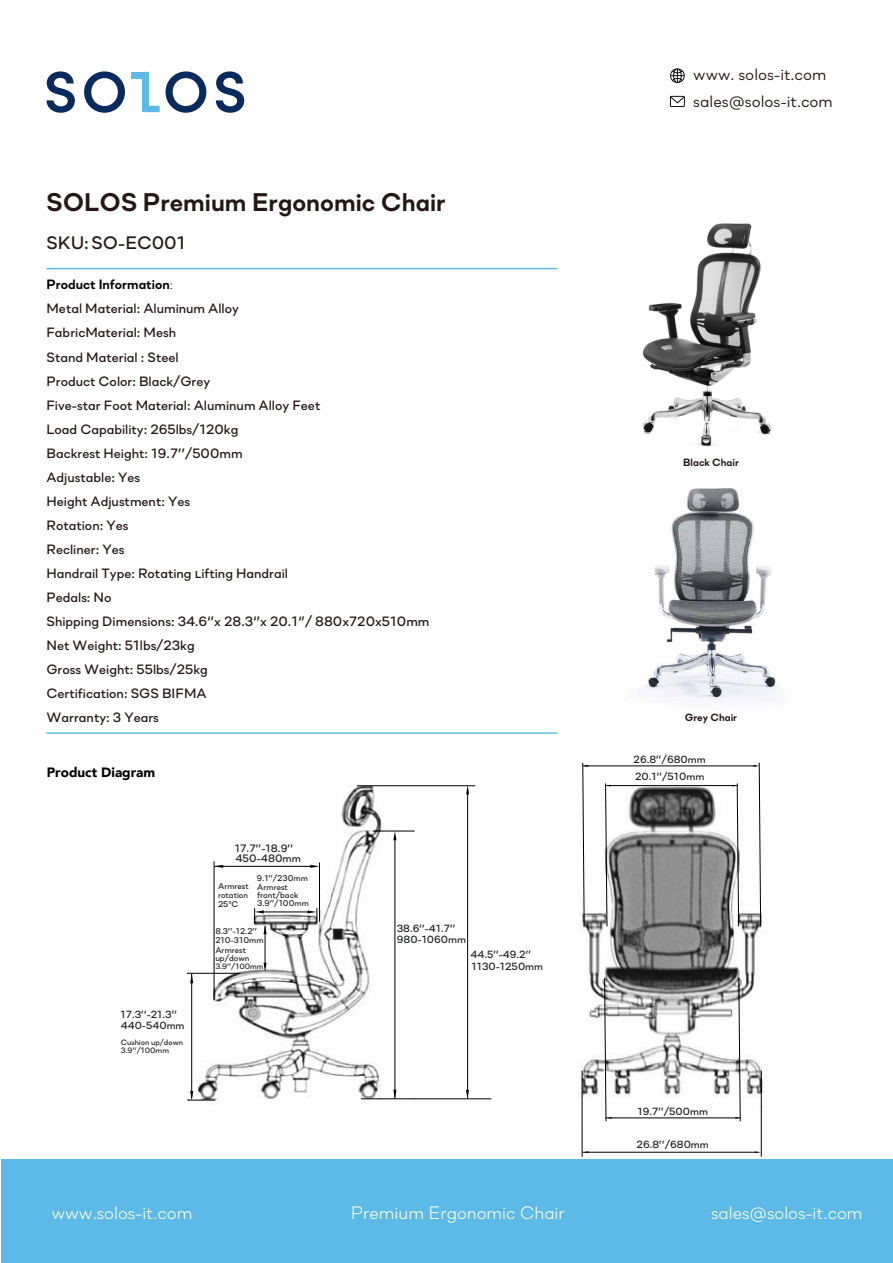
<style>
.page{position:relative;width:893px;height:1263px;background:#fff}
.page>*{position:absolute;margin:0;border:0;box-sizing:border-box;transform-origin:0 0}
.t1{font:700 25.5px "Soin Sans Neue";color:#231815}
.t2{font:300 18px "Soin Sans Neue";color:#fff}
.t3{font:500 18px "Soin Sans Neue";color:#231815}
.t4{font:16.5px/27px "Soin Sans Neue";color:#231815}
.t5{font:500 13.5px/24px "Soin Sans Neue";color:#221714}
.t6{font:900 13.5px "Avenir";color:#030000}
.t7{font:500 10.65px "Soin Sans Neue";color:#1e201f}
.t8{font:700 10.5px "Soin Sans Neue";color:#221714}
.t9{font:500 10.35px "Soin Sans Neue";color:#1e201f}
.t10{font:500 8.4px/7.8px "Soin Sans Neue";color:#1e201f}
.t11{font:500 7.8px/7.8px "Soin Sans Neue";color:#1e201f}
.s1{font-weight:700;color:#050001}
.s2{font-family:"Adobe Song Std";font-weight:300;color:#050001}
</style>
<div class="page">
<svg style="left:46px;top:71px;width:29px;height:42px"></svg>
<svg style="left:84px;top:71px;width:41px;height:42px"></svg>
<svg style="left:216px;top:71px;width:28px;height:42px"></svg>
<svg style="left:142px;top:71px;width:64px;height:42px"></svg>
<div style="left:131px;top:72px;width:18px;height:6px;background:#5dbae6"></div>
<hr style="left:46px;top:268px;width:511px;height:1px;background:#5dbae6">
<hr style="left:46px;top:732px;width:511px;height:2px;background:#5dbae6">
<div style="left:1px;top:1159px;width:892px;height:104px;background:#5dbae6"></div>
<svg style="left:670px;top:96px;width:15px;height:11px"></svg>
<svg style="left:670px;top:68px;width:15px;height:15px"></svg>
<img style="left:183px;top:785px;width:223px;height:320px">
<img style="left:581px;top:783px;width:182px;height:340px">
<hr style="left:361px;top:1098px;width:53px;height:1px;background:#000">
<hr style="left:395px;top:837px;width:1px;height:261px;background:#000">
<hr style="left:414px;top:1098px;width:77px;height:1px;background:#000">
<hr style="left:373px;top:831px;width:41px;height:1px;background:#000">
<hr style="left:191px;top:974px;width:1px;height:124px;background:#000">
<hr style="left:214px;top:862px;width:1px;height:138px;background:#000">
<hr style="left:319px;top:863px;width:1px;height:58px;background:#000">
<hr style="left:265px;top:926px;width:1px;height:40px;background:#000">
<hr style="left:187px;top:973px;width:53px;height:1px;background:#000">
<hr style="left:357px;top:785px;width:118px;height:1px;background:#000">
<hr style="left:467px;top:792px;width:1px;height:306px;background:#000">
<svg style="left:393px;top:831px;width:3px;height:9px"></svg>
<svg style="left:466px;top:785px;width:3px;height:9px"></svg>
<svg style="left:393px;top:1090px;width:3px;height:9px"></svg>
<svg style="left:466px;top:1090px;width:3px;height:9px"></svg>
<svg style="left:190px;top:974px;width:3px;height:9px"></svg>
<svg style="left:188px;top:1091px;width:27px;height:10px"></svg>
<hr style="left:215px;top:866px;width:98px;height:1px;background:#000">
<svg style="left:310px;top:865px;width:9px;height:3px"></svg>
<svg style="left:214px;top:865px;width:9px;height:3px"></svg>
<hr style="left:260px;top:912px;width:49px;height:1px;background:#000">
<svg style="left:264px;top:963px;width:3px;height:9px"></svg>
<hr style="left:583px;top:766px;width:173px;height:1px;background:#000">
<hr style="left:607px;top:785px;width:129px;height:1px;background:#000">
<svg style="left:582px;top:763px;width:6px;height:163px"></svg>
<svg style="left:754px;top:763px;width:7px;height:163px"></svg>
<svg style="left:732px;top:783px;width:7px;height:143px"></svg>
<svg style="left:605px;top:783px;width:6px;height:143px"></svg>
<hr style="left:583px;top:1152px;width:173px;height:1px;background:#000">
<hr style="left:606px;top:1117px;width:134px;height:1px;background:#000">
<svg style="left:735px;top:978px;width:6px;height:143px"></svg>
<svg style="left:604px;top:978px;width:8px;height:143px"></svg>
<hr style="left:582px;top:1071px;width:1px;height:85px;background:#000">
<hr style="left:761px;top:1071px;width:1px;height:85px;background:#000">
<svg style="left:254px;top:908px;width:13px;height:26px"></svg>
<svg style="left:307px;top:908px;width:11px;height:15px"></svg>
<img style="left:642px;top:223px;width:130px;height:224px">
<img style="left:642px;top:488px;width:136px;height:214px">
<h1 class="t1" style="left:46px;top:185px;width:401px">SOLOS Premium Ergonomic Chair</h1>
<h2 class="t3" style="left:46px;top:228px;width:141px">SKU: SO-EC001</h2>
<p class="t5" style="left:46px;top:271px;width:385px"><span class="s1">Product Information</span><span class="s2">:<br></span>Metal Material: Aluminum Alloy<br>FabricMaterial: Mesh<br>Stand Material : Steel<br>Product Color: Black/Grey<br>Five-star Foot Material: Aluminum Alloy Feet<br>Load Capability: 265lbs/120kg<br>Backrest Height: 19.7’’/500mm<br>Adjustable: Yes<br>Height Adjustment: Yes<br>Rotation: Yes<br>Recliner: Yes<br>Handrail Type: Rotating lifting Handrail<br>Pedals: No<br>Shipping Dimensions: 34.6‘’x 28.3‘’x 20.1‘’/ 880x720x510mm<br>Net Weight: 51lbs/23kg<br>Gross Weight: 55lbs/25kg<br>Certification: SGS BIFMA<br>Warranty: 3 Years</p>
<p class="t6" style="left:47px;top:760px;width:110px">Product Diagram</p>
<p class="t9" style="left:121px;top:1006px;width:58px">17.3’’-21.3’’</p>
<p class="t11" style="left:121px;top:1038px;width:64px">Cushion up/down<br>3.9’’/100mm</p>
<p class="t9" style="left:121px;top:1017px;width:65px">440-540mm</p>
<p class="t7" style="left:235px;top:840px;width:60px">17.7’’-18.9’’</p>
<p class="t7" style="left:235px;top:850px;width:67px">450-480mm</p>
<p class="t10" style="left:218px;top:880px;width:32px;line-height:9.1px;text-align:justify">Armrest rotation 25°C</p>
<p class="t10" style="left:257px;top:874px;width:53px">9.1’’/230mm</p>
<p class="t10" style="left:257px;top:883px;width:53px">Armrest front/back<br>3.9’’/100mm</p>
<p class="t10" style="left:215px;top:926px;width:43px">8.3’’-12.2’’</p>
<p class="t10" style="left:215px;top:936px;width:50px">210-310mm</p>
<p class="t10" style="left:215px;top:945px;width:36px">Armrest up/down</p>
<p class="t11" style="left:215px;top:961px;width:50px">3.9’’/100mm</p>
<p class="t9" style="left:397px;top:920px;width:60px">38.6’’-41.7’’</p>
<p class="t9" style="left:397px;top:931px;width:71px">980-1060mm</p>
<p class="t9" style="left:470px;top:946px;width:62px">44.5’’-49.2’’</p>
<p class="t9" style="left:472px;top:957px;width:73px">1130-1250mm</p>
<p class="t4" style="left:693px;top:60px;width:141px">www. solos-it.com sales@solos-it.com</p>
<p class="t8" style="left:683px;top:455px;width:57px">Black Chair</p>
<p class="t8" style="left:685px;top:710px;width:54px">Grey Chair</p>
<p class="t9" style="left:634px;top:751px;width:74px">26.8’’/680mm</p>
<p class="t9" style="left:635px;top:768px;width:71px">20.1’’/510mm</p>
<p class="t9" style="left:637px;top:1103px;width:72px">19.7’’/500mm</p>
<p class="t9" style="left:637px;top:1136px;width:74px">26.8’’/680mm</p>
<h2 class="t2" style="left:51px;top:1199px;width:143px">www.solos-it.com</h2>
<h2 class="t2" style="left:351px;top:1199px;width:216px">Premium Ergonomic Chair</h2>
<h2 class="t2" style="left:711px;top:1199px;width:153px">sales@solos-it.com</h2>
</div>
